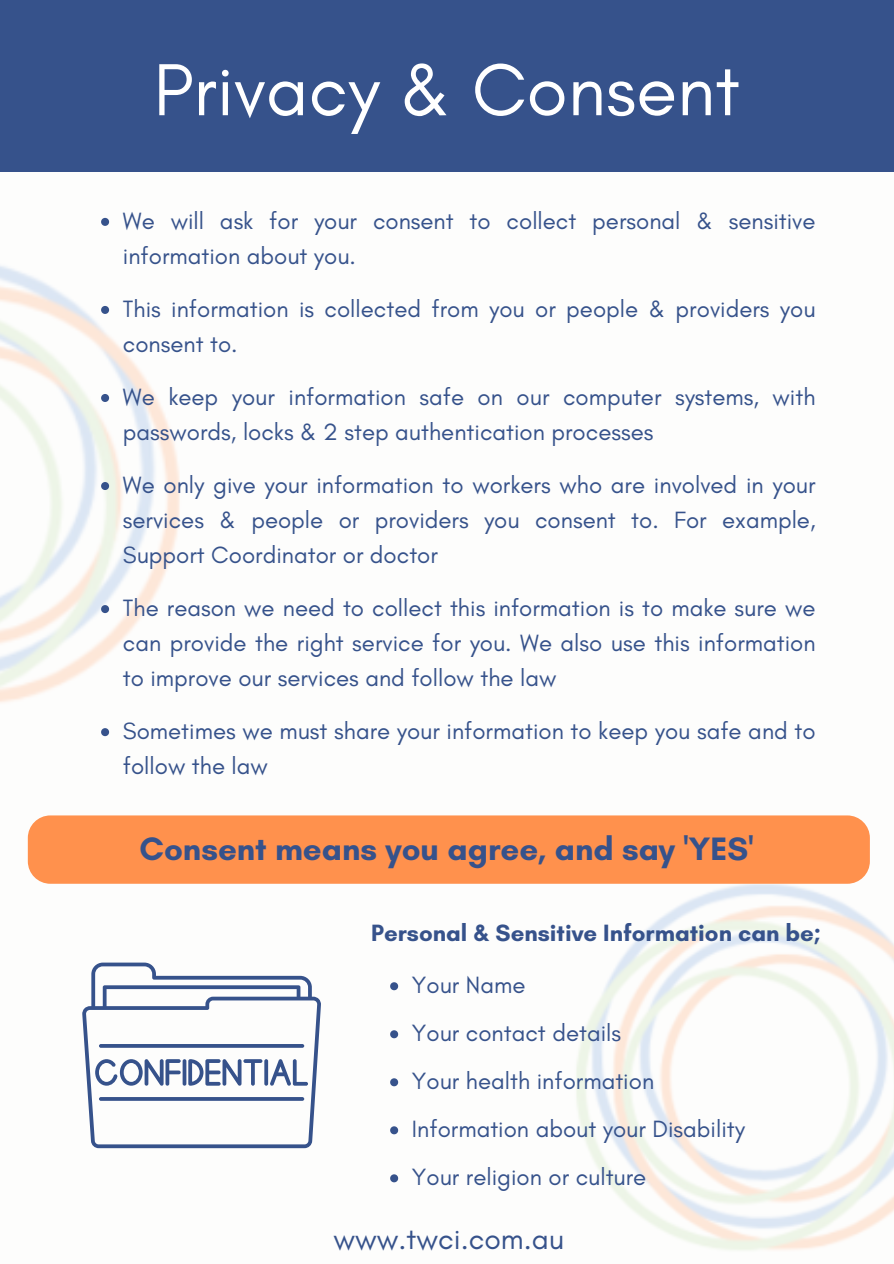
<style>
.page{position:relative;width:894px;height:1264px;background:#fff}
.page>*{position:absolute;margin:0;border:0;box-sizing:border-box;transform-origin:0 0}
.t1{font:75px "Glacial Indifference";color:#fff}
.t2{font:700 33px "Glacial Indifference";color:#36528b}
.t3{font:30px "Glacial Indifference";color:#36528b}
.t4{font:24px/35px "Glacial Indifference";color:#36528b}
.t5{font:700 24px "Glacial Indifference";color:#36528b}
</style>
<div class="page">
<img style="left:0;top:265px;width:180px;height:468px">
<img style="left:557px;top:867px;width:336px;height:384px">
<svg style="left:101px;top:218px;width:8px;height:8px"></svg>
<svg style="left:101px;top:306px;width:8px;height:8px"></svg>
<svg style="left:101px;top:394px;width:8px;height:8px"></svg>
<svg style="left:101px;top:482px;width:8px;height:8px"></svg>
<svg style="left:101px;top:605px;width:8px;height:8px"></svg>
<svg style="left:101px;top:728px;width:8px;height:8px"></svg>
<div style="left:0;top:0;width:893px;height:172px;background:#36528b"></div>
<div style="left:28px;top:815px;width:841px;height:68px;background:#ff914d;border-radius:23px"></div>
<svg style="left:82px;top:962px;width:239px;height:186px"></svg>
<svg style="left:390px;top:982px;width:8px;height:8px"></svg>
<svg style="left:390px;top:1030px;width:8px;height:8px"></svg>
<svg style="left:390px;top:1078px;width:8px;height:8px"></svg>
<svg style="left:390px;top:1126px;width:8px;height:8px"></svg>
<svg style="left:390px;top:1174px;width:8px;height:8px"></svg>
<p class="t1" style="left:154px;top:44px;width:587px">Privacy &amp; Consent</p>
<h1 class="t4" style="left:123px;top:203px;width:694px">We will ask for your consent to collect personal &amp; sensitive information about you.</h1>
<p class="t4" style="left:123px;top:291px;width:694px">This information is collected from you or people &amp; providers you consent to.</p>
<p class="t4" style="left:123px;top:379px;width:694px">We keep your information safe on our computer systems, with passwords, locks &amp; 2 step authentication processes</p>
<p class="t4" style="left:123px;top:467px;width:694px;text-align:justify">We only give your information to workers who are involved in your services &amp; people or providers you consent to. For example, Support Coordinator or doctor</p>
<p class="t4" style="left:123px;top:590px;width:694px;text-align:justify">The reason we need to collect this information is to make sure we can provide the right service for you. We also use this information to improve our services and follow the law</p>
<p class="t4" style="left:123px;top:713px;width:694px">Sometimes we must share your information to keep you safe and to follow the law</p>
<h2 class="t2" style="left:139px;top:829px;width:615px">Consent means you agree, and say 'YES'</h2>
<p class="t5" style="left:371px;top:918px;width:451px">Personal &amp; Sensitive Information can be;</p>
<h4 class="t4" style="left:412px;top:967px;width:115px">Your Name</h4>
<p class="t4" style="left:412px;top:1015px;width:211px">Your contact details</p>
<p class="t4" style="left:412px;top:1063px;width:244px">Your health information</p>
<p class="t4" style="left:412px;top:1111px;width:334px">Information about your Disability</p>
<p class="t4" style="left:412px;top:1159px;width:236px">Your religion or culture</p>
<p class="t3" style="left:333px;top:1219px;width:232px">www.twci.com.au</p>
</div>
